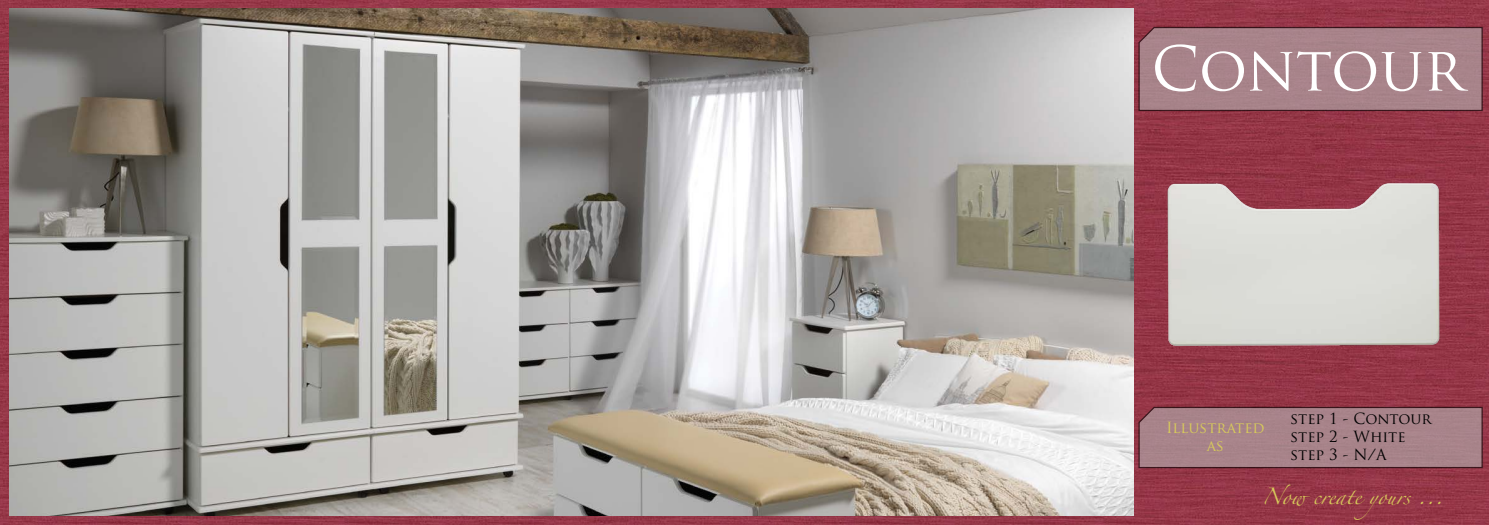
<style>
.page{position:relative;width:1489px;height:525px;background:#fff}
.page>*{position:absolute;margin:0;border:0;box-sizing:border-box;transform-origin:0 0}
.t1{font:60px "Trajan Pro";letter-spacing:-.005em;color:#fff}
.t2{font:15px/18px "Trajan Pro";color:#000}
.t3{font:15px "Zapfino";color:#d7ca5a}
.t4{font:15px/18px "Trajan Pro";color:#d7ca5a;text-align:center}
</style>
<div class="page">
<img style="left:0;top:0;width:1488px;height:524px">
<img style="left:9px;top:9px;width:1123px;height:506px">
<svg style="left:1137px;top:26px;width:346px;height:86px;background:#a37d84"></svg>
<svg style="left:1137px;top:405px;width:346px;height:63px;background:#a27b82"></svg>
<img style="left:1141px;top:139px;width:336px;height:247px">
<h1 class="t1" style="left:1151px;top:31px;width:314px">Contour</h1>
<p class="t4" style="left:1165px;top:418px;width:100px">Illustrated as</p>
<p class="t2" style="left:1290px;top:409px;width:143px">step 1 - Contour step 2 - White step 3 - N/A</p>
<p class="t3" style="left:1261px;top:489px;width:183px">Now create yours ...</p>
</div>
